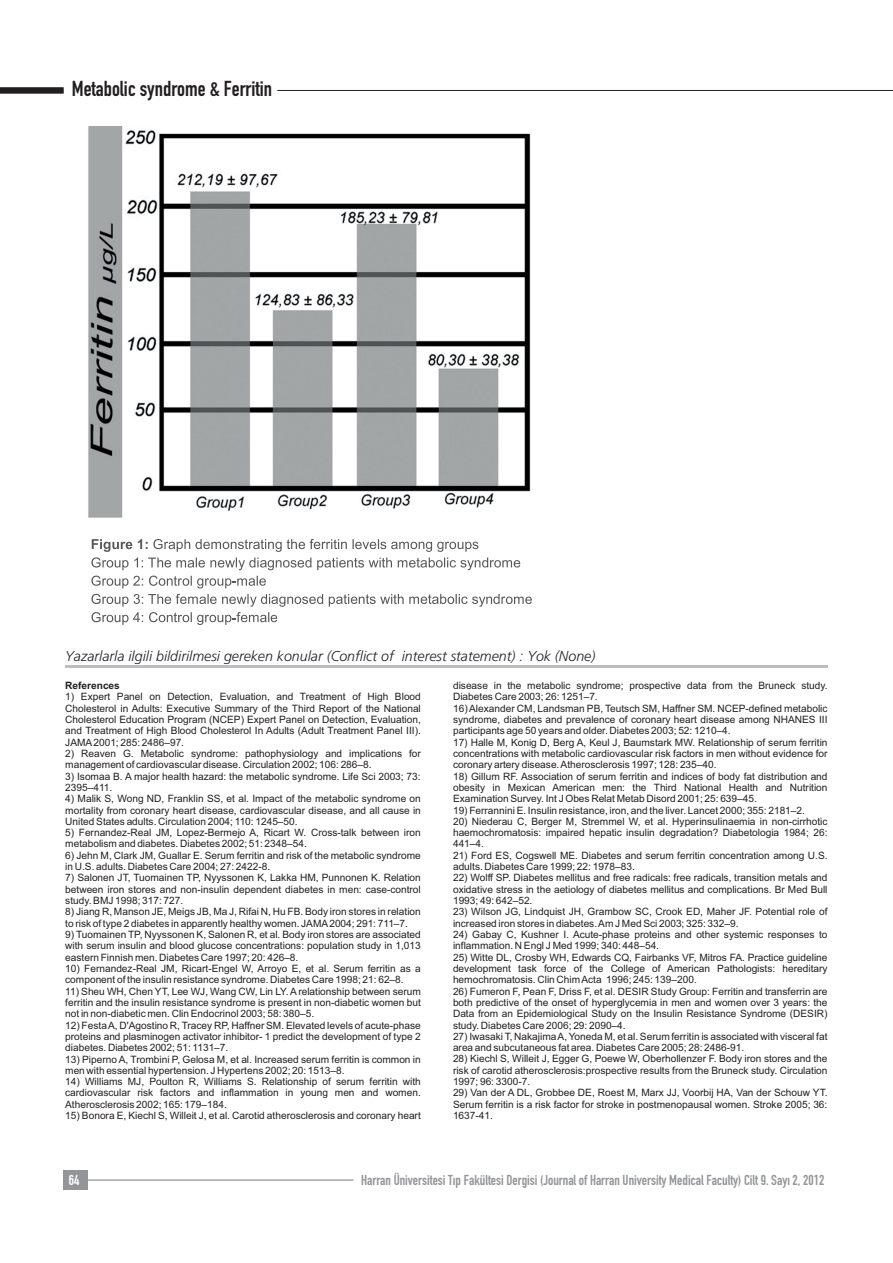
<style>
.page{position:relative;width:893px;height:1263px;background:#fff}
.page>*{position:absolute;margin:0;border:0;box-sizing:border-box;transform-origin:0 0}
.t1{font:21.3px "DIN Engsbek Alternate";color:#231f20}
.t2{font:14.25px "DIN Engsbek Alternate";color:#939598}
.t3{font:italic 300 14.25px "Frutiger CE";color:#231f20}
.t4{font:14.25px "DIN Engsbek Alternate";color:#fff}
.t5{font:10.2px/11.2px "Arial";color:#231f20;text-align:justify}
.t6{font:700 10.2px "Arial";color:#231f20}
</style>
<div class="page">
<hr style="left:65px;top:665px;width:763px;height:3px;background:#bcbdc0">
<svg style="left:0;top:87px;width:64px;height:7px"></svg>
<hr style="left:277px;top:90px;width:616px;height:1px;background:#231f20">
<img style="left:88px;top:127px;width:443px;height:391px">
<svg style="left:91px;top:539px;width:429px;height:31px"></svg>
<svg style="left:91px;top:576px;width:175px;height:12px"></svg>
<svg style="left:329px;top:594px;width:203px;height:13px"></svg>
<svg style="left:91px;top:594px;width:232px;height:31px"></svg>
<div style="left:64px;top:1170px;width:24px;height:20px;background:#939598"></div>
<hr style="left:86px;top:1179px;width:267px;height:2px;background:#939598">
<h1 class="t1" style="left:72px;top:81px;width:202px">Metabolic syndrome &amp; Ferritin</h1>
<h2 class="t3" style="left:65px;top:650px;width:531px">Yazarlarla ilgili bildirilmesi gereken konular (Conflict of interest statement) : Yok (None)</h2>
<p class="t6" style="left:65px;top:681px;width:56px">References</p>
<p class="t5" style="left:65px;top:692px;width:357px">1) Expert Panel on Detection, Evaluation, and Treatment of High Blood Cholesterol in Adults: Executive Summary of the Third Report of the National Cholesterol Education Program (NCEP) Expert Panel on Detection, Evaluation, and Treatment of High Blood Cholesterol In Adults (Adult Treatment Panel III).<br>JAMA2001; 285: 2486–97.</p>
<p class="t5" style="left:65px;top:749px;width:357px">2) Reaven G. Metabolic syndrome: pathophysiology and implications for management of cardiovascular disease. Circulation 2002; 106: 286–8.</p>
<p class="t5" style="left:65px;top:771px;width:357px">3) Isomaa B. A major health hazard: the metabolic syndrome. Life Sci 2003; 73:<br>2395–411.</p>
<p class="t5" style="left:65px;top:794px;width:357px">4) Malik S, Wong ND, Franklin SS, et al. Impact of the metabolic syndrome on mortality from coronary heart disease, cardiovascular disease, and all cause in United States adults. Circulation 2004; 110: 1245–50.</p>
<p class="t5" style="left:65px;top:828px;width:357px">5) Fernandez-Real JM, Lopez-Bermejo A, Ricart W. Cross-talk between iron metabolism and diabetes. Diabetes 2002; 51: 2348–54.</p>
<p class="t5" style="left:65px;top:850px;width:357px">6) Jehn M, Clark JM, Guallar E. Serum ferritin and risk of the metabolic syndrome in U.S. adults. Diabetes Care 2004; 27: 2422-8.</p>
<p class="t5" style="left:65px;top:873px;width:357px">7) Salonen JT, Tuomainen TP, Nyyssonen K, Lakka HM, Punnonen K. Relation between iron stores and non-insulin dependent diabetes in men: case-control study. BMJ 1998; 317: 727.</p>
<p class="t5" style="left:65px;top:907px;width:357px">8) Jiang R, Manson JE, Meigs JB, Ma J, Rifai N, Hu FB. Body iron stores in relation to risk of type 2 diabetes in apparently healthy women. JAMA2004; 291: 711–7.</p>
<p class="t5" style="left:65px;top:930px;width:357px">9) Tuomainen TP, Nyyssonen K, Salonen R, et al. Body iron stores are associated with serum insulin and blood glucose concentrations: population study in 1,013 eastern Finnish men. Diabetes Care 1997; 20: 426–8.</p>
<p class="t5" style="left:65px;top:964px;width:357px">10) Fernandez-Real JM, Ricart-Engel W, Arroyo E, et al. Serum ferritin as a component of the insulin resistance syndrome. Diabetes Care 1998; 21: 62–8.</p>
<p class="t5" style="left:65px;top:986px;width:357px">11) Sheu WH, Chen YT, Lee WJ, Wang CW, Lin LY. Arelationship between serum ferritin and the insulin resistance syndrome is present in non-diabetic women but not in non-diabetic men. Clin Endocrinol 2003; 58: 380–5.</p>
<p class="t5" style="left:65px;top:1020px;width:357px">12) Festa A, D'Agostino R, Tracey RP, Haffner SM. Elevated levels of acute-phase proteins and plasminogen activator inhibitor- 1 predict the development of type 2 diabetes. Diabetes 2002; 51: 1131–7.</p>
<p class="t5" style="left:65px;top:1054px;width:357px">13) Piperno A, Trombini P, Gelosa M, et al. Increased serum ferritin is common in men with essential hypertension. J Hypertens 2002; 20: 1513–8.</p>
<p class="t5" style="left:65px;top:1077px;width:357px">14) Williams MJ, Poulton R, Williams S. Relationship of serum ferritin with cardiovascular risk factors and inflammation in young men and women.<br>Atherosclerosis 2002; 165: 179–184.</p>
<p class="t5" style="left:65px;top:1111px;width:357px">15) Bonora E, Kiechl S, Willeit J, et al. Carotid atherosclerosis and coronary heart</p>
<p class="t5" style="left:453px;top:681px;width:376px">disease in the metabolic syndrome; prospective data from the Bruneck study.<br>Diabetes Care 2003; 26: 1251–7.</p>
<p class="t5" style="left:453px;top:703px;width:376px">16) Alexander CM, Landsman PB, Teutsch SM, Haffner SM. NCEP-defined metabolic syndrome, diabetes and prevalence of coronary heart disease among NHANES III participants age 50 years and older. Diabetes 2003; 52: 1210–4.</p>
<p class="t5" style="left:453px;top:737px;width:376px">17) Halle M, Konig D, Berg A, Keul J, Baumstark MW. Relationship of serum ferritin concentrations with metabolic cardiovascular risk factors in men without evidence for coronary artery disease. Atherosclerosis 1997; 128: 235–40.</p>
<p class="t5" style="left:453px;top:771px;width:376px">18) Gillum RF. Association of serum ferritin and indices of body fat distribution and obesity in Mexican American men: the Third National Health and Nutrition Examination Survey. Int J Obes Relat Metab Disord 2001; 25: 639–45.</p>
<p class="t5" style="left:453px;top:805px;width:353px">19) Ferrannini E. Insulin resistance, iron, and the liver. Lancet 2000; 355: 2181–2.</p>
<p class="t5" style="left:453px;top:816px;width:376px">20) Niederau C, Berger M, Stremmel W, et al. Hyperinsulinaemia in non-cirrhotic haemochromatosis: impaired hepatic insulin degradation? Diabetologia 1984; 26:<br>441–4.</p>
<p class="t5" style="left:453px;top:850px;width:376px">21) Ford ES, Cogswell ME. Diabetes and serum ferritin concentration among U.S. adults. Diabetes Care 1999; 22: 1978–83.</p>
<p class="t5" style="left:453px;top:873px;width:376px">22) Wolff SP. Diabetes mellitus and free radicals: free radicals, transition metals and oxidative stress in the aetiology of diabetes mellitus and complications. Br Med Bull 1993; 49: 642–52.</p>
<p class="t5" style="left:453px;top:907px;width:376px">23) Wilson JG, Lindquist JH, Grambow SC, Crook ED, Maher JF. Potential role of increased iron stores in diabetes. Am J Med Sci 2003; 325: 332–9.</p>
<p class="t5" style="left:453px;top:930px;width:376px">24) Gabay C, Kushner I. Acute-phase proteins and other systemic responses to inflammation. N Engl J Med 1999; 340: 448–54.</p>
<p class="t5" style="left:453px;top:952px;width:376px">25) Witte DL, Crosby WH, Edwards CQ, Fairbanks VF, Mitros FA. Practice guideline development task force of the College of American Pathologists: hereditary hemochromatosis. Clin Chim Acta 1996; 245: 139–200.</p>
<p class="t5" style="left:453px;top:986px;width:376px">26) Fumeron F, Pean F, Driss F, et al. DESIR Study Group: Ferritin and transferrin are both predictive of the onset of hyperglycemia in men and women over 3 years: the Data from an Epidemiological Study on the Insulin Resistance Syndrome (DESIR) study. Diabetes Care 2006; 29: 2090–4.</p>
<p class="t5" style="left:453px;top:1031px;width:376px">27) Iwasaki T, Nakajima A, Yoneda M, et al. Serum ferritin is associated with visceral fat area and subcutaneous fat area. Diabetes Care 2005; 28: 2486-91.</p>
<p class="t5" style="left:453px;top:1054px;width:376px">28) Kiechl S, Willeit J, Egger G, Poewe W, Oberhollenzer F. Body iron stores and the risk of carotid atherosclerosis:prospective results from the Bruneck study. Circulation 1997; 96: 3300-7.</p>
<p class="t5" style="left:453px;top:1088px;width:376px">29) Van der A DL, Grobbee DE, Roest M, Marx JJ, Voorbij HA, Van der Schouw YT.<br>Serum ferritin is a risk factor for stroke in postmenopausal women. Stroke 2005; 36:<br>1637-41.</p>
<h2 class="t4" style="left:69px;top:1175px;width:12px">64</h2>
<h2 class="t2" style="left:361px;top:1175px;width:465px">Harran Üniversitesi Tıp Fakültesi Dergisi (Journal of Harran University Medical Faculty) Cilt 9. Sayı 2, 2012</h2>
</div>
